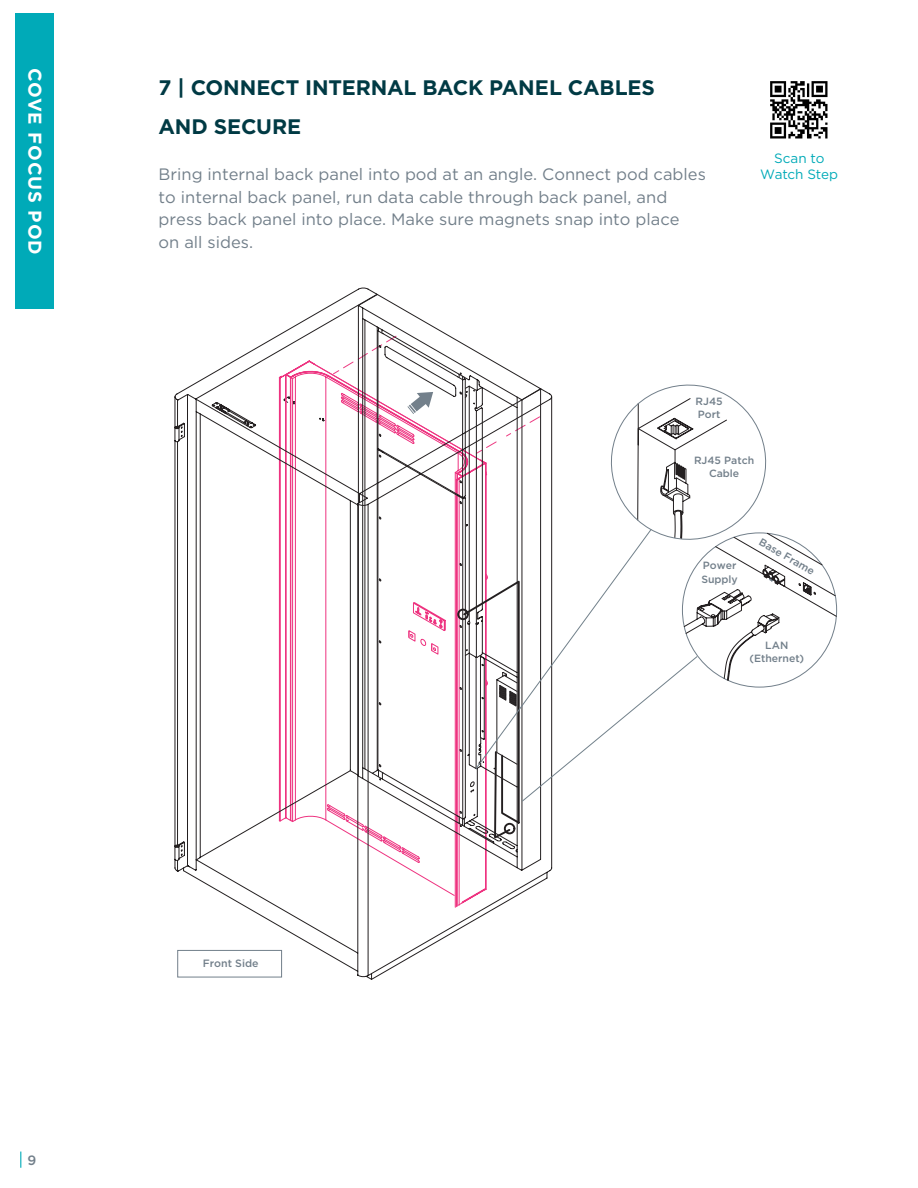
<style>
.page{position:relative;width:918px;height:1188px;background:#fff}
.page>*{position:absolute;margin:0;border:0;box-sizing:border-box;transform-origin:0 0}
.t1{font:700 21px/38.7px "Gotham";letter-spacing:-.01em;color:#003a44}
.t2{font:700 18.45px "Gotham";letter-spacing:.05em;color:#fff}
.t3{font:16.5px/22.5px "Gotham";color:#727f8a}
.Contact_Copyright{font:13.5px/16.5px "Gotham";letter-spacing:-.005em;color:#00aab8;text-align:center}
.t4{font:500 13.5px "Gotham";color:#727f8a}
.t5{font:500 10.65px "Gotham";color:#727f8a}
.t6{font:500 10.5px/13px "Gotham";color:#727f8a;text-align:center}
</style>
<div class="page">
<svg style="left:20px;top:1152px;width:1px;height:16px"></svg>
<div style="left:15px;top:14px;width:39px;height:295px;background:#00aab8"></div>
<svg style="left:174px;top:288px;width:326px;height:692px"></svg>
<svg style="left:212px;top:402px;width:37px;height:23px"></svg>
<svg style="left:284px;top:335px;width:554px;height:571px"></svg>
<div style="left:504px;top:823px;width:11px;height:11px;border:2px solid #231f20;border-radius:50%"></div>
<div style="left:457px;top:609px;width:12px;height:11px;border:2px solid #231f20;border-radius:50%"></div>
<img style="left:770px;top:81px;width:58px;height:58px">
<p class="t2" style="left:46px;top:68px;width:189px;rotate:90deg">COVE FOCUS POD</p>
<p class="t1" style="left:159px;top:68px;width:498px">7 | CONNECT INTERNAL BACK PANEL CABLES<br>AND SECURE</p>
<p class="t3" style="left:159px;top:163px;width:549px">Bring internal back panel into pod at an angle. Connect pod cables to internal back panel, run data cable through back panel, and press back panel into place. Make sure magnets snap into place<br>on all sides.</p>
<p class="Contact_Copyright" style="left:760px;top:149px;width:79px">Scan to<br>Watch Step</p>
<p class="t6" style="left:696px;top:394px;width:29px;text-align:left">RJ45<br>Port</p>
<p class="t6" style="left:694px;top:454px;width:62px">RJ45 Patch<br>Cable</p>
<p class="t4" style="left:28px;top:1152px;width:10px">9</p>
<p class="t5" style="left:203px;top:957px;width:57px">Front Side</p>
<p class="t6" style="left:701px;top:559px;width:38px;text-align:left">Power<br>Supply</p>
<p class="t6" style="left:763px;top:535px;width:64px;rotate:30deg">Base Frame</p>
<p class="t6" style="left:749px;top:638px;width:56px">LAN (Ethernet)</p>
</div>
